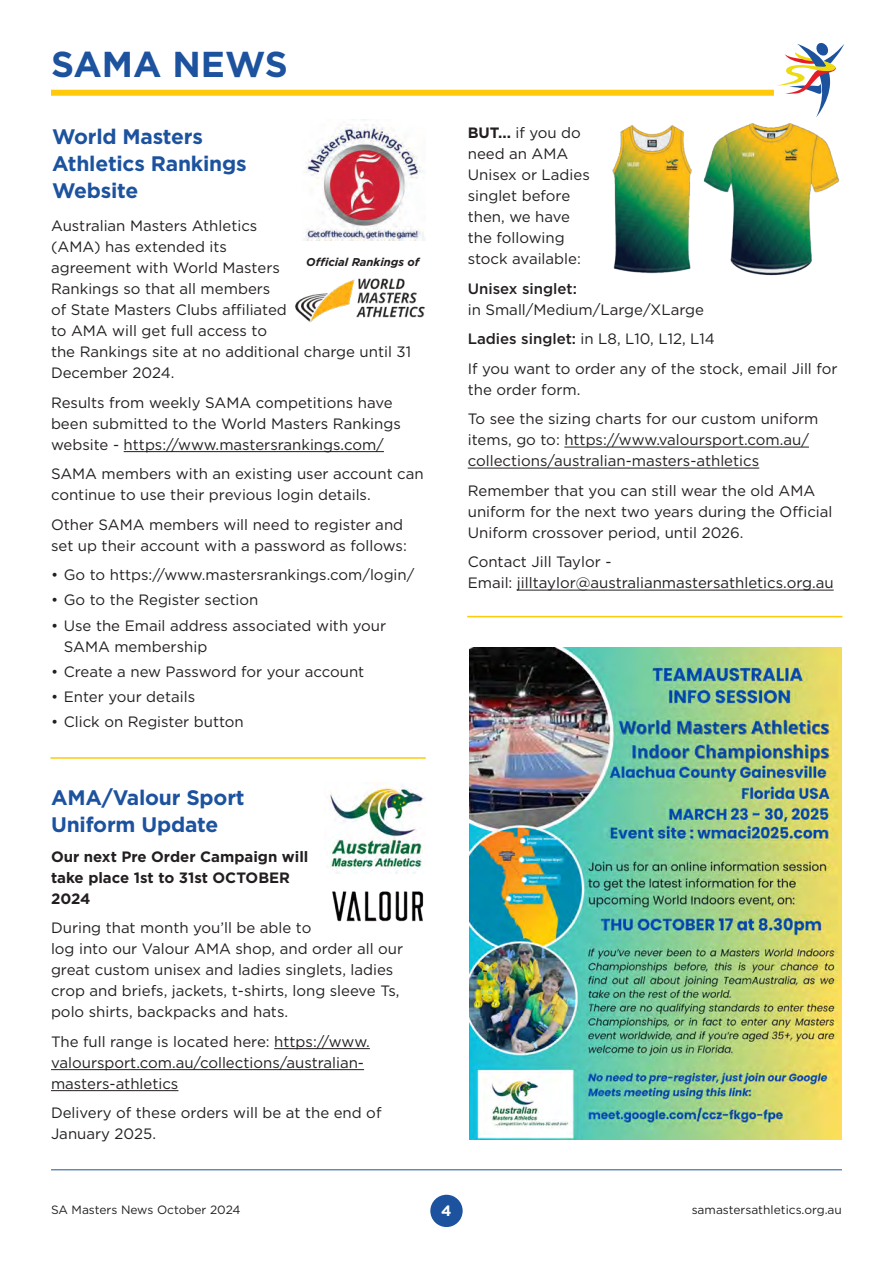
<style>
.page{position:relative;width:893px;height:1263px;background:#fff}
.page>*{position:absolute;margin:0;border:0;box-sizing:border-box;transform-origin:0 0}
.t1{font:700 36px "Gotham";color:#1c529e}
.t2{font:700 21px/27px "Gotham";letter-spacing:-.01em;color:#1c529e}
.t3{font:15px/21px "Gotham";color:#231f20}
.t4{font:700 15px/21px "Gotham";color:#231f20}
.t5{font:500 15px "Gotham";color:#231f20}
.t6{font:700 15px "Gotham";color:#fff}
.t7{font:12px "Gotham";color:#231f20}
.t8{font:italic 700 11.4px "Gotham";color:#231f20}
.s1{font-weight:700}
.s2{font-weight:500}
</style>
<div class="page">
<div style="left:430px;top:1195px;width:33px;height:32px;background:#1c529e;border-radius:50%"></div>
<hr style="left:51px;top:1169px;width:791px;height:1px;background:#1c529e">
<div style="left:51px;top:90px;width:723px;height:6px;background:#feca0a"></div>
<svg style="left:777px;top:43px;width:67px;height:74px"></svg>
<hr style="left:467px;top:616px;width:375px;height:1px;background:#feca0a">
<hr style="left:124px;top:451px;width:260px;height:1px;background:#231f20">
<img style="left:305px;top:124px;width:120px;height:116px">
<hr style="left:50px;top:757px;width:376px;height:2px;background:#feca0a">
<img style="left:295px;top:278px;width:130px;height:45px">
<hr style="left:274px;top:1048px;width:96px;height:1px;background:#231f20">
<hr style="left:51px;top:1069px;width:313px;height:1px;background:#231f20">
<hr style="left:51px;top:1090px;width:127px;height:1px;background:#231f20">
<hr style="left:564px;top:447px;width:245px;height:1px;background:#231f20">
<hr style="left:468px;top:468px;width:291px;height:1px;background:#231f20">
<hr style="left:517px;top:590px;width:317px;height:1px;background:#231f20">
<img style="left:329px;top:783px;width:95px;height:91px">
<img style="left:332px;top:891px;width:92px;height:31px">
<img style="left:703px;top:123px;width:136px;height:153px">
<img style="left:612px;top:125px;width:80px;height:149px">
<img style="left:469px;top:647px;width:373px;height:493px">
<h1 class="t1" style="left:51px;top:44px;width:238px">SAMA NEWS</h1>
<h2 class="t2" style="left:52px;top:122px;width:196px">World Masters<br>Athletics Rankings<br>Website</h2>
<p class="t3" style="left:51px;top:215px;width:362px">Australian Masters Athletics<br>(AMA) has extended its<br>agreement with World Masters<br>Rankings so that all members<br>of State Masters Clubs affiliated<br>to AMA will get full access to<br>the Rankings site at no additional charge until 31<br>December 2024.</p>
<p class="t3" style="left:51px;top:391px;width:351px">Results from weekly SAMA competitions have been submitted to the World Masters Rankings website - https://www.mastersrankings.com/</p>
<p class="t3" style="left:51px;top:463px;width:374px">SAMA members with an existing user account can continue to use their previous login details.</p>
<p class="t3" style="left:51px;top:514px;width:357px">Other SAMA members will need to register and set up their account with a password as follows:</p>
<p class="t3" style="left:51px;top:564px;width:365px">• Go to https://www.mastersrankings.com/login/</p>
<p class="t3" style="left:51px;top:589px;width:209px">• Go to the Register section</p>
<p class="t3" style="left:64px;top:614px;width:324px;text-indent:-13px">• Use the Email address associated with your<br>SAMA membership</p>
<p class="t3" style="left:51px;top:661px;width:315px">• Create a new Password for your account</p>
<p class="t3" style="left:51px;top:686px;width:146px">• Enter your details</p>
<p class="t3" style="left:51px;top:711px;width:194px">• Click on Register button</p>
<p class="t8" style="left:306px;top:256px;width:115px">Official Rankings of</p>
<h2 class="t2" style="left:51px;top:784px;width:195px">AMA/Valour Sport<br>Uniform Update</h2>
<p class="t4" style="left:51px;top:845px;width:259px">Our next Pre Order Campaign will take place 1st to 31st OCTOBER<br>2024</p>
<p class="t3" style="left:51px;top:917px;width:354px">During that month you’ll be able to<br>log into our Valour AMA shop, and order all our great custom unisex and ladies singlets, ladies crop and briefs, jackets, t-shirts, long sleeve Ts, polo shirts, backpacks and hats.</p>
<p class="t3" style="left:51px;top:1030px;width:320px">The full range is located here: https://www. valoursport.com.au/collections/australian&shy;masters-athletics</p>
<p class="t3" style="left:51px;top:1102px;width:332px">Delivery of these orders will be at the end of<br>January 2025.</p>
<p class="t3" style="left:468px;top:122px;width:124px"><span class="s1">BUT...</span> if you do need an AMA<br>Unisex or Ladies singlet before then, we have the following stock available:</p>
<p class="t5" style="left:468px;top:280px;width:111px">Unisex singlet:</p>
<p class="t3" style="left:468px;top:294px;width:371px;line-height:29.5px">in Small/Medium/Large/XLarge<br><span class="s2">Ladies singlet:</span> in L8, L10, L12, L14<br>If you want to order any of the stock, email Jill for</p>
<p class="t3" style="left:468px;top:374px;width:352px;line-height:29.5px">the order form.<br>To see the sizing charts for our custom uniform</p>
<p class="t3" style="left:468px;top:429px;width:343px">items, go to: https://www.valoursport.com.au/ collections/australian-masters-athletics</p>
<p class="t3" style="left:468px;top:479px;width:366px">Remember that you can still wear the old AMA uniform for the next two years during the Official<br>Uniform crossover period, until 2026.</p>
<p class="t3" style="left:468px;top:551px;width:367px">Contact Jill Taylor -<br>Email: jilltaylor@australianmastersathletics.org.au</p>
<p class="t7" style="left:51px;top:1203px;width:191px">SA Masters News October 2024</p>
<p class="t6" style="left:441px;top:1202px;width:12px">4</p>
<p class="t7" style="left:692px;top:1203px;width:152px">samastersathletics.org.au</p>
</div>
